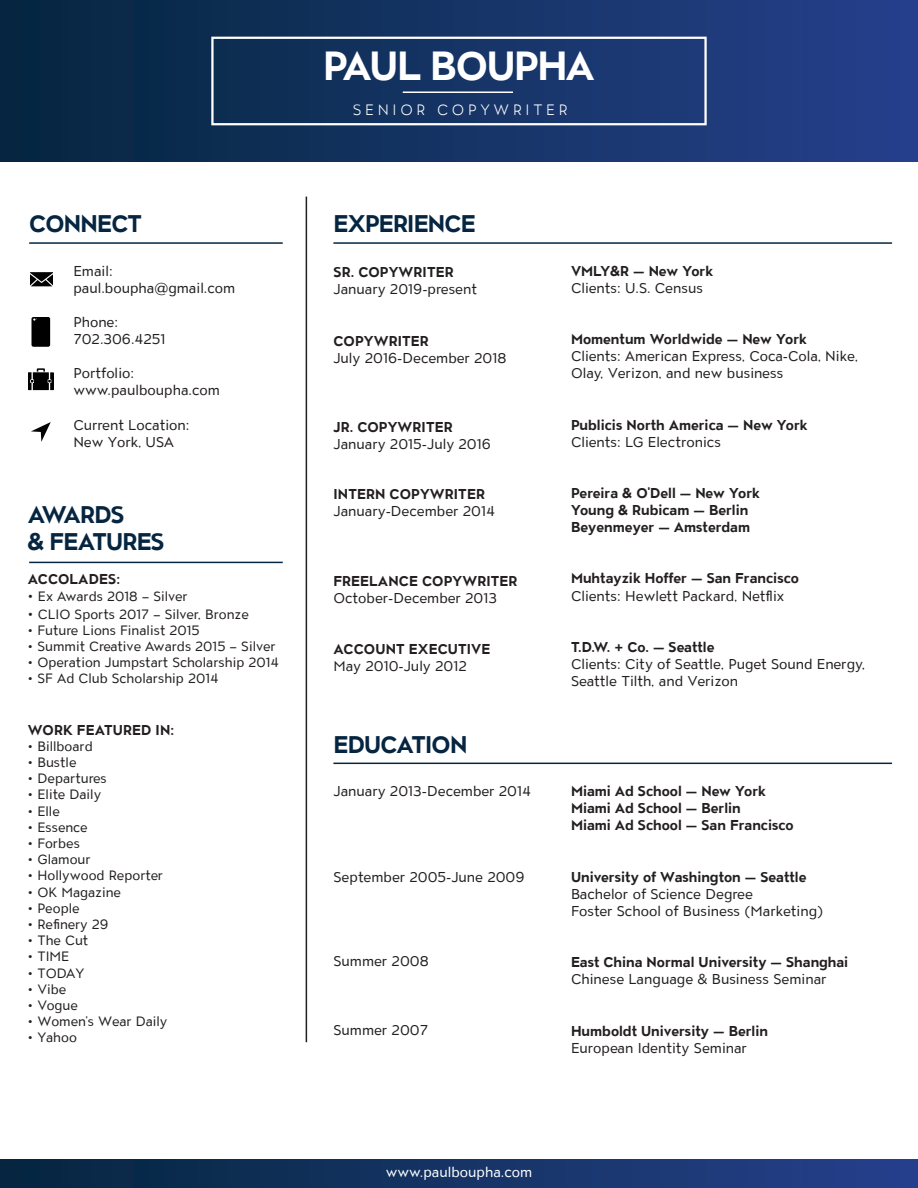
<style>
.page{position:relative;width:918px;height:1188px;background:#fff}
.page>*{position:absolute;margin:0;border:0;box-sizing:border-box;transform-origin:0 0}
.t1{font:700 40.5px "ATC Overlook";letter-spacing:-.03em;color:#fff}
.t2{font:700 24px "ATC Overlook";letter-spacing:-.03em;color:#052540}
.t3{font:300 15px "ATC Overlook";letter-spacing:.25em;color:#fff}
.t4{font:14.25px/17.1px "ATC Overlook";color:#231f20}
.t5{font:700 14.25px "ATC Overlook";color:#231f20}
.t6{font:14.25px "ATC Overlook";color:#fff}
.t7{font:13.5px "ATC Overlook";color:#231f20}
.s1{font-size:14.25px}
</style>
<div class="page">
<div style="left:0;top:1160px;width:918px;height:28px;background:linear-gradient(to right,#04263e,#26408c)"></div>
<hr style="left:306px;top:197px;width:1px;height:845px;background:#231f20">
<hr style="left:333px;top:242px;width:559px;height:2px;background:#052540">
<hr style="left:29px;top:242px;width:254px;height:2px;background:#052540">
<svg style="left:32px;top:318px;width:18px;height:28px"></svg>
<svg style="left:28px;top:368px;width:25px;height:22px"></svg>
<hr style="left:333px;top:763px;width:559px;height:1px;background:#052540">
<hr style="left:29px;top:562px;width:254px;height:1px;background:#052540">
<svg style="left:31px;top:422px;width:20px;height:20px"></svg>
<svg style="left:30px;top:272px;width:23px;height:14px"></svg>
<div style="left:0;top:0;width:918px;height:162px;background:linear-gradient(to right,#05263f,#27418c)"></div>
<hr style="left:403px;top:92px;width:110px;height:1px;background:#fff">
<div style="left:211px;top:37px;width:496px;height:88px;border:2px solid #fff"></div>
<p class="t1" style="left:323px;top:43px;width:273px">PAUL BOUPHA</p>
<p class="t3" style="left:353px;top:101px;width:216px">SENIOR COPYWRITER</p>
<p class="t2" style="left:29px;top:210px;width:114px">CONNECT</p>
<p class="t2" style="left:334px;top:210px;width:144px">EXPERIENCE</p>
<p class="t4" style="left:73px;top:262px;width:41px">Email:</p>
<p class="t4" style="left:73px;top:279px;width:163px">paul.boupha@gmail.com</p>
<p class="t4" style="left:73px;top:314px;width:46px">Phone:</p>
<p class="t4" style="left:73px;top:331px;width:94px">702.306.4251</p>
<p class="t4" style="left:73px;top:365px;width:62px">Portfolio:</p>
<p class="t4" style="left:73px;top:382px;width:148px">www.paulboupha.com</p>
<p class="t4" style="left:73px;top:416px;width:118px">Current Location:</p>
<p class="t4" style="left:73px;top:433px;width:102px">New York, USA</p>
<p class="t5" style="left:333px;top:264px;width:122px">SR. COPYWRITER</p>
<p class="t4" style="left:333px;top:281px;width:145px">January 2019-present</p>
<p class="t5" style="left:333px;top:333px;width:97px">COPYWRITER</p>
<p class="t4" style="left:333px;top:350px;width:175px">July 2016-December 2018</p>
<p class="t5" style="left:333px;top:419px;width:121px">JR. COPYWRITER</p>
<p class="t4" style="left:333px;top:436px;width:159px">January 2015-July 2016</p>
<p class="t5" style="left:571px;top:263px;width:144px">VMLY&amp;R — New York</p>
<p class="t4" style="left:571px;top:279px;width:133px">Clients: U.S. Census</p>
<p class="t5" style="left:571px;top:331px;width:237px">Momentum Worldwide — New York</p>
<p class="t4" style="left:571px;top:348px;width:289px">Clients: American Express, Coca-Cola, Nike,<br>Olay, Verizon, and new business</p>
<p class="t5" style="left:571px;top:417px;width:238px">Publicis North America — New York</p>
<p class="t4" style="left:571px;top:433px;width:151px">Clients: LG Electronics</p>
<p class="t2" style="left:28px;top:501px;width:98px">AWARDS</p>
<p class="t2" style="left:28px;top:528px;width:138px">&amp; FEATURES</p>
<p class="t5" style="left:28px;top:571px;width:94px">ACCOLADES:</p>
<p class="t7" style="left:28px;top:589px;width:162px"><span class="s1">•</span> Ex Awards 2018 – Silver</p>
<p class="t7" style="left:28px;top:606px;width:223px"><span class="s1">•</span> CLIO Sports 2017 – Silver, Bronze</p>
<p class="t7" style="left:28px;top:622px;width:174px">• Future Lions Finalist 2015</p>
<p class="t7" style="left:28px;top:639px;width:249px">• Summit Creative Awards 2015 – Silver</p>
<p class="t7" style="left:28px;top:655px;width:253px">• Operation Jumpstart Scholarship 2014</p>
<p class="t7" style="left:28px;top:671px;width:192px">• SF Ad Club Scholarship 2014</p>
<p class="t5" style="left:28px;top:722px;width:148px">WORK FEATURED IN:</p>
<p class="t7" style="left:28px;top:739px;width:67px">• Billboard</p>
<p class="t7" style="left:28px;top:755px;width:50px">• Bustle</p>
<p class="t7" style="left:28px;top:771px;width:81px">• Departures</p>
<p class="t7" style="left:28px;top:787px;width:75px">• Elite Daily</p>
<p class="t7" style="left:28px;top:803px;width:34px">• Elle</p>
<p class="t7" style="left:28px;top:820px;width:62px">• Essence</p>
<p class="t7" style="left:28px;top:836px;width:54px">• Forbes</p>
<p class="t7" style="left:28px;top:852px;width:65px">• Glamour</p>
<p class="t7" style="left:28px;top:868px;width:137px">• Hollywood Reporter</p>
<p class="t7" style="left:28px;top:884px;width:95px">• OK Magazine</p>
<p class="t7" style="left:28px;top:901px;width:54px">• People</p>
<p class="t7" style="left:28px;top:917px;width:82px">• Refinery 29</p>
<p class="t7" style="left:28px;top:933px;width:62px">• The Cut</p>
<p class="t7" style="left:28px;top:949px;width:43px">• TIME</p>
<p class="t7" style="left:28px;top:965px;width:58px">• TODAY</p>
<p class="t7" style="left:28px;top:982px;width:40px">• Vibe</p>
<p class="t7" style="left:28px;top:998px;width:52px">• Vogue</p>
<p class="t7" style="left:28px;top:1014px;width:141px">• Women’s Wear Daily</p>
<p class="t7" style="left:28px;top:1030px;width:51px">• Yahoo</p>
<p class="t5" style="left:333px;top:486px;width:153px">INTERN COPYWRITER</p>
<p class="t4" style="left:333px;top:503px;width:163px">January-December 2014</p>
<p class="t5" style="left:333px;top:573px;width:185px">FREELANCE COPYWRITER</p>
<p class="t4" style="left:333px;top:590px;width:165px">October-December 2013</p>
<p class="t5" style="left:333px;top:641px;width:158px">ACCOUNT EXECUTIVE</p>
<p class="t4" style="left:333px;top:657px;width:135px">May 2010-July 2012</p>
<p class="t2" style="left:334px;top:731px;width:135px">EDUCATION</p>
<p class="t5" style="left:571px;top:485px;width:190px">Pereira &amp; O'Dell — New York</p>
<p class="t5" style="left:571px;top:502px;width:179px">Young &amp; Rubicam — Berlin</p>
<p class="t5" style="left:571px;top:519px;width:181px">Beyenmeyer — Amsterdam</p>
<p class="t5" style="left:571px;top:570px;width:230px">Muhtayzik Hoffer — San Francisco</p>
<p class="t4" style="left:571px;top:587px;width:215px">Clients: Hewlett Packard, Netflix</p>
<p class="t5" style="left:571px;top:639px;width:145px">T.D.W. + Co. — Seattle</p>
<p class="t4" style="left:571px;top:656px;width:296px">Clients: City of Seattle, Puget Sound Energy,<br>Seattle Tilth, and Verizon</p>
<p class="t4" style="left:333px;top:783px;width:199px">January 2013-December 2014</p>
<p class="t5" style="left:571px;top:783px;width:196px">Miami Ad School — New York</p>
<p class="t5" style="left:571px;top:800px;width:171px">Miami Ad School — Berlin</p>
<p class="t5" style="left:571px;top:817px;width:224px">Miami Ad School — San Francisco</p>
<p class="t4" style="left:333px;top:868px;width:193px">September 2005-June 2009</p>
<p class="t4" style="left:333px;top:952px;width:97px">Summer 2008</p>
<p class="t4" style="left:333px;top:1021px;width:96px">Summer 2007</p>
<p class="t5" style="left:571px;top:869px;width:237px">University of Washington — Seattle</p>
<p class="t4" style="left:571px;top:886px;width:183px">Bachelor of Science Degree</p>
<p class="t4" style="left:571px;top:903px;width:254px">Foster School of Business (Marketing)</p>
<p class="t5" style="left:571px;top:954px;width:279px">East China Normal University — Shanghai</p>
<p class="t4" style="left:571px;top:971px;width:257px">Chinese Language &amp; Business Seminar</p>
<p class="t5" style="left:571px;top:1023px;width:198px">Humboldt University — Berlin</p>
<p class="t4" style="left:571px;top:1039px;width:178px">European Identity Seminar</p>
<p class="t6" style="left:386px;top:1164px;width:148px">www.paulboupha.com</p>
</div>
